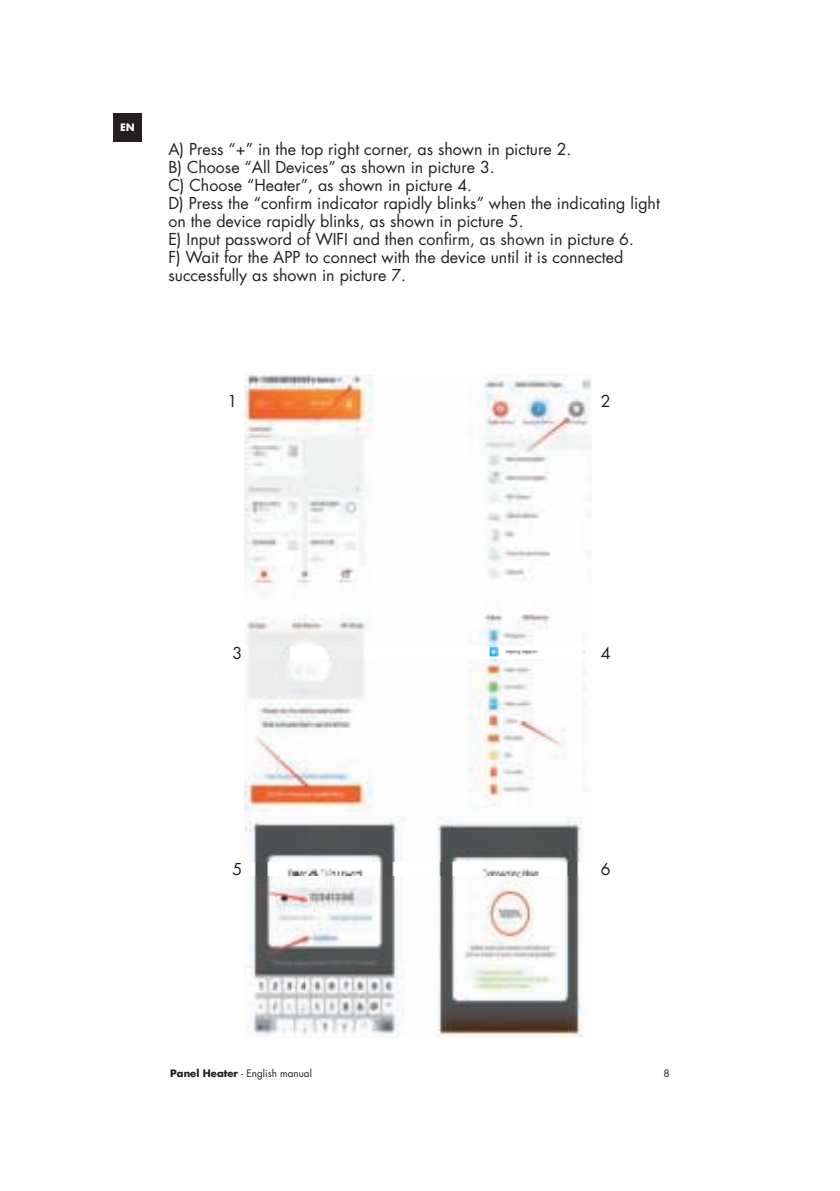
<style>
.page{position:relative;width:840px;height:1191px;background:#fff}
.page>*{position:absolute;margin:0;border:0;box-sizing:border-box;transform-origin:0 0}
.t1{font:16px/18px "Futura LT";color:#231f20}
.t2{font:10px "Futura LT";color:#231f20}
.t3{font:700 10px "Futura";color:#fff}
.s1{font-weight:700}
</style>
<div class="page">
<div style="left:113px;top:113px;width:29px;height:29px;background:#231f20"></div>
<img style="left:244px;top:374px;width:348px;height:663px">
<img style="left:244px;top:394px;width:348px;height:13px">
<img style="left:244px;top:646px;width:348px;height:13px">
<img style="left:244px;top:862px;width:348px;height:13px">
<p class="t3" style="left:120px;top:122px;width:16px">EN</p>
<p class="t1" style="left:168px;top:140px;width:492px">A) Press “+” in the top right corner, as shown in picture 2.<br>B) Choose “All Devices” as shown in picture 3.<br>C) Choose “Heater”, as shown in picture 4.<br>D) Press the “confirm indicator rapidly blinks” when the indicating light on the device rapidly blinks, as shown in picture 5.<br>E) Input password of WIFI and then confirm, as shown in picture 6.<br>F) Wait for the APP to connect with the device until it is connected successfully as shown in picture 7.</p>
<p class="t1" style="left:227px;top:392px;width:11px">1</p>
<p class="t1" style="left:600px;top:392px;width:11px">2</p>
<p class="t1" style="left:232px;top:644px;width:11px">3</p>
<p class="t1" style="left:600px;top:644px;width:11px">4</p>
<p class="t1" style="left:232px;top:860px;width:11px">5</p>
<p class="t1" style="left:600px;top:860px;width:11px">6</p>
<p class="t2" style="left:170px;top:1067px;width:143px"><span class="s1">Panel Heater</span> - English manual</p>
<p class="t2" style="left:663px;top:1067px;width:8px">8</p>
</div>
